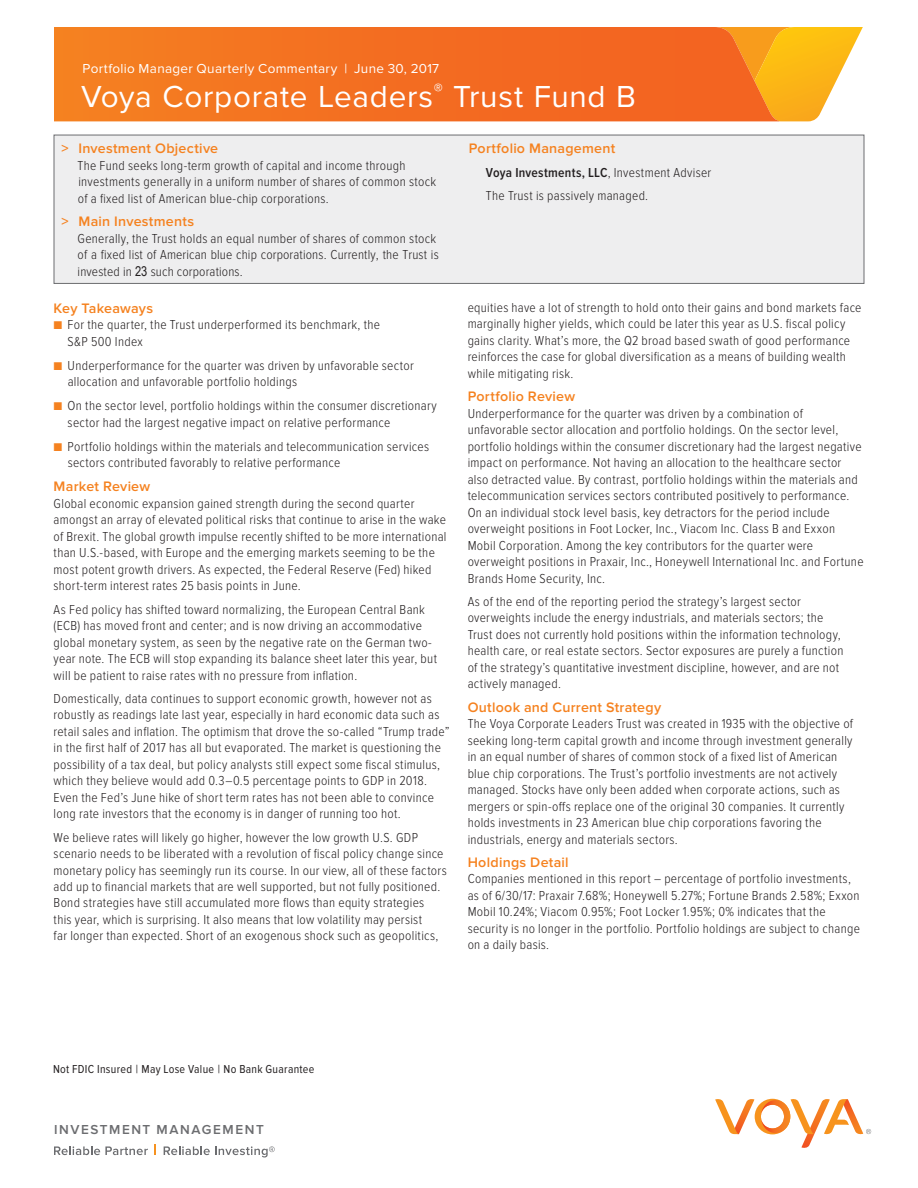
<style>
.page{position:relative;width:918px;height:1188px;background:#fff}
.page>*{position:absolute;margin:0;border:0;box-sizing:border-box;transform-origin:0 0}
.t1{font:31.5px "Proxima Nova";letter-spacing:.02em;color:#fff}
.t2{font:600 14.25px "Proxima Nova";letter-spacing:.02em;color:#f58220}
.t3{font:300 13.5px/16.5px "Proxima Nova Cond";letter-spacing:.02em;color:#231f20}
.t4{font:13.5px "Proxima Nova";letter-spacing:.02em;color:#fff}
.t5{font:600 13.5px "Proxima Nova";letter-spacing:.115em;color:#6c6d70}
.t6{font:12px "Proxima Nova Cond";letter-spacing:.025em;color:#231f20}
.s1{font-family:"Arial Narrow";font-weight:400}
.s2{font-weight:600;color:#f58220}
.s3{font-weight:600}
</style>
<div class="page">
<svg style="left:715px;top:1098px;width:156px;height:50px"></svg>
<svg style="left:54px;top:1146px;width:94px;height:9px"></svg>
<svg style="left:164px;top:1146px;width:111px;height:11px"></svg>
<svg style="left:780px;top:27px;width:83px;height:94px"></svg>
<svg style="left:54px;top:27px;width:726px;height:94px;background:#f37120"></svg>
<div style="left:54px;top:135px;width:810px;height:148px;background:#eeeeef"></div>
<div style="left:54px;top:135px;width:810px;height:149px;border:1px solid #6c6d70"></div>
<p class="t4" style="left:83px;top:61px;width:358px">Portfolio Manager Quarterly Commentary | June 30, 2017</p>
<h1 class="t1" style="left:81px;top:78px;width:557px">Voya Corporate Leaders<sup>®</sup> Trust Fund B</h1>
<p class="t2" style="left:61px;top:140px;width:158px">&gt; Investment Objective</p>
<p class="t3" style="left:78px;top:157px;width:360px">The Fund seeks long-term growth of capital and income through investments generally in a uniform number of shares of common stock of a fixed list of American blue-chip corporations.</p>
<p class="t2" style="left:61px;top:213px;width:134px">&gt; Main Investments</p>
<p class="t3" style="left:78px;top:230px;width:363px">Generally, the Trust holds an equal number of shares of common stock of a fixed list of American blue chip corporations. Currently, the Trust is invested in <span class="s1">23</span> such corporations.</p>
<p class="t2" style="left:54px;top:300px;width:101px">Key Takeaways</p>
<p class="t3" style="left:68px;top:317px;width:314px;text-indent:-14px"><span class="s2">■</span> For the quarter, the Trust underperformed its benchmark, the<br>S&amp;P 500 Index</p>
<p class="t3" style="left:68px;top:357px;width:348px;text-indent:-14px"><span class="s2">■</span> Underperformance for the quarter was driven by unfavorable sector allocation and unfavorable portfolio holdings</p>
<p class="t3" style="left:68px;top:398px;width:371px;text-indent:-14px"><span class="s2">■</span> On the sector level, portfolio holdings within the consumer discretionary sector had the largest negative impact on relative performance</p>
<p class="t3" style="left:68px;top:438px;width:363px;text-indent:-14px"><span class="s2">■</span> Portfolio holdings within the materials and telecommunication services sectors contributed favorably to relative performance</p>
<p class="t2" style="left:54px;top:478px;width:98px">Market Review</p>
<p class="t3" style="left:54px;top:495px;width:394px">Global economic expansion gained strength during the second quarter amongst an array of elevated political risks that continue to arise in the wake of Brexit. The global growth impulse recently shifted to be more international than U.S.-based, with Europe and the emerging markets seeming to be the most potent growth drivers. As expected, the Federal Reserve (Fed) hiked short-term interest rates 25 basis points in June.</p>
<p class="t3" style="left:54px;top:601px;width:385px">As Fed policy has shifted toward normalizing, the European Central Bank (ECB) has moved front and center; and is now driving an accommodative global monetary system, as seen by the negative rate on the German two&shy;year note. The ECB will stop expanding its balance sheet later this year, but will be patient to raise rates with no pressure from inflation.</p>
<p class="t3" style="left:54px;top:690px;width:397px">Domestically, data continues to support economic growth, however not as robustly as readings late last year, especially in hard economic data such as retail sales and inflation. The optimism that drove the so-called “Trump trade” in the first half of 2017 has all but evaporated. The market is questioning the possibility of a tax deal, but policy analysts still expect some fiscal stimulus, which they believe would add 0.3–0.5 percentage points to GDP in 2018.<br>Even the Fed’s June hike of short term rates has not been able to convince long rate investors that the economy is in danger of running too hot.</p>
<p class="t3" style="left:54px;top:829px;width:395px">We believe rates will likely go higher, however the low growth U.S. GDP scenario needs to be liberated with a revolution of fiscal policy change since monetary policy has seemingly run its course. In our view, all of these factors add up to financial markets that are well supported, but not fully positioned.<br>Bond strategies have still accumulated more flows than equity strategies<br>this year, which is surprising. It also means that low volatility may persist<br>far longer than expected. Short of an exogenous shock such as geopolitics,</p>
<p class="t2" style="left:469px;top:140px;width:148px">Portfolio Management</p>
<p class="t3" style="left:486px;top:161px;width:227px;line-height:23.2px"><span class="s3">Voya Investments, LLC</span>, Investment Adviser<br>The Trust is passively managed.</p>
<p class="t3" style="left:468px;top:299px;width:395px">equities have a lot of strength to hold onto their gains and bond markets face marginally higher yields, which could be later this year as U.S. fiscal policy gains clarity. What’s more, the Q2 broad based swath of good performance reinforces the case for global diversification as a means of building wealth while mitigating risk.</p>
<p class="t2" style="left:468px;top:388px;width:109px">Portfolio Review</p>
<p class="t3" style="left:468px;top:405px;width:397px">Underperformance for the quarter was driven by a combination of unfavorable sector allocation and portfolio holdings. On the sector level, portfolio holdings within the consumer discretionary had the largest negative impact on performance. Not having an allocation to the healthcare sector also detracted value. By contrast, portfolio holdings within the materials and telecommunication services sectors contributed positively to performance.<br>On an individual stock level basis, key detractors for the period include overweight positions in Foot Locker, Inc., Viacom Inc. Class B and Exxon Mobil Corporation. Among the key contributors for the quarter were overweight positions in Praxair, Inc., Honeywell International Inc. and Fortune Brands Home Security, Inc.</p>
<p class="t3" style="left:468px;top:593px;width:377px">As of the end of the reporting period the strategy’s largest sector overweights include the energy industrials, and materials sectors; the Trust does not currently hold positions within the information technology, health care, or real estate sectors. Sector exposures are purely a function of the strategy’s quantitative investment discipline, however, and are not actively managed.</p>
<p class="t2" style="left:468px;top:699px;width:195px">Outlook and Current Strategy</p>
<p class="t3" style="left:468px;top:716px;width:387px">The Voya Corporate Leaders Trust was created in 1935 with the objective of seeking long-term capital growth and income through investment generally in an equal number of shares of common stock of a fixed list of American blue chip corporations. The Trust’s portfolio investments are not actively managed. Stocks have only been added when corporate actions, such as mergers or spin-offs replace one of the original 30 companies. It currently holds investments in 23 American blue chip corporations favoring the industrials, energy and materials sectors.</p>
<p class="t2" style="left:468px;top:854px;width:102px">Holdings Detail</p>
<p class="t3" style="left:468px;top:871px;width:394px">Companies mentioned in this report – percentage of portfolio investments, as of 6/30/17: Praxair 7.68%; Honeywell 5.27%; Fortune Brands 2.58%; Exxon Mobil 10.24%; Viacom 0.95%; Foot Locker 1.95%; 0% indicates that the security is no longer in the portfolio. Portfolio holdings are subject to change on a daily basis.</p>
<p class="t6" style="left:53px;top:1062px;width:263px">Not FDIC Insured | May Lose Value | No Bank Guarantee</p>
<p class="t5" style="left:54px;top:1121px;width:211px">INVESTMENT MANAGEMENT</p>
</div>
